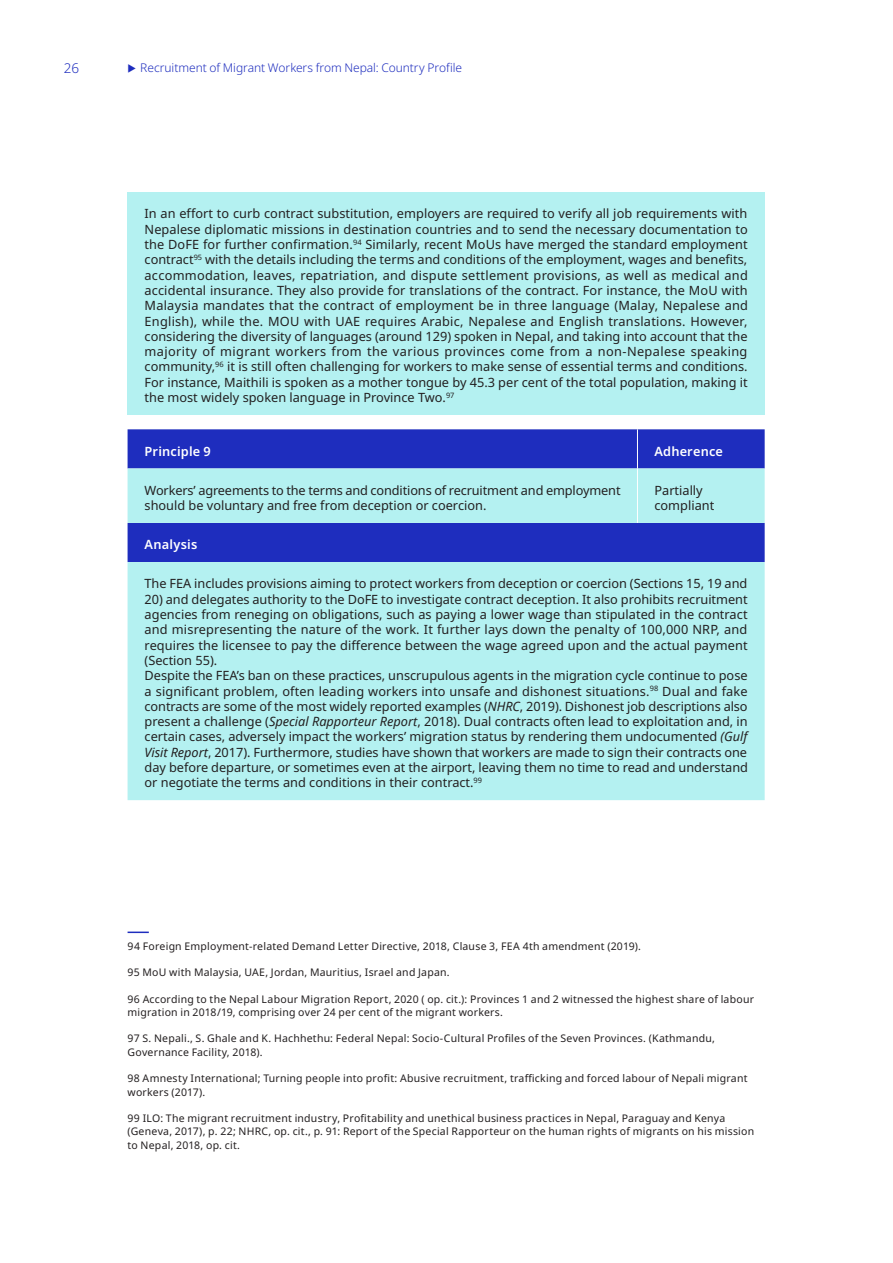
<style>
.page{position:relative;width:893px;height:1263px;background:#fff}
.page>*{position:absolute;margin:0;border:0;box-sizing:border-box;transform-origin:0 0}
.t1{font:300 13.5px "Noto Sans";color:#1e2dbe}
.Table_text_left_alig{font:12.75px/15.3px "Noto Sans";color:#231f20;text-align:justify}
.Table_subtitle_left{font:600 12.75px "Noto Sans";letter-spacing:.015em;color:#fff}
.t2{font:300 12px "Noto Sans";letter-spacing:-.005em;color:#1e2dbe}
.Footnotes{font:10.5px/13.5px "Noto Sans";letter-spacing:.02em;color:#231f20}
.s1{font-style:italic}
</style>
<div class="page">
<div style="left:128px;top:192px;width:637px;height:223px;background:#b4f1f1"></div>
<div style="left:128px;top:429px;width:637px;height:39px;background:#1e2dbe"></div>
<svg style="left:128px;top:468px;width:637px;height:332px;fill:#b4f1f1"></svg>
<hr style="left:637px;top:429px;width:1px;height:39px;background:#fff">
<hr style="left:637px;top:468px;width:1px;height:55px;background:#fff">
<hr style="left:128px;top:931px;width:21px;height:2px;background:#1e2dbe">
<p class="t1" style="left:64px;top:59px;width:17px">26</p>
<p class="t2" style="left:140px;top:60px;width:323px">Recruitment of Migrant Workers from Nepal: Country Profile</p>
<p class="Table_text_left_alig" style="left:145px;top:206px;width:605px">In an effort to curb contract substitution, employers are required to verify all job requirements with Nepalese diplomatic missions in destination countries and to send the necessary documentation to the DoFE for further confirmation.<sup>94</sup> Similarly, recent MoUs have merged the standard employment contract<sup>95</sup> with the details including the terms and conditions of the employment, wages and benefits, accommodation, leaves, repatriation, and dispute settlement provisions, as well as medical and accidental insurance. They also provide for translations of the contract. For instance, the MoU with Malaysia mandates that the contract of employment be in three language (Malay, Nepalese and English), while the. MOU with UAE requires Arabic, Nepalese and English translations. However, considering the diversity of languages (around 129) spoken in Nepal, and taking into account that the majority of migrant workers from the various provinces come from a non-Nepalese speaking community,<sup>96</sup> it is still often challenging for workers to make sense of essential terms and conditions.<br>For instance, Maithili is spoken as a mother tongue by 45.3 per cent of the total population, making it the most widely spoken language in Province Two.<sup>97</sup></p>
<p class="Table_subtitle_left" style="left:145px;top:442px;width:68px">Principle 9</p>
<p class="Table_subtitle_left" style="left:654px;top:442px;width:70px">Adherence</p>
<p class="Table_text_left_alig" style="left:145px;top:483px;width:478px">Workers’ agreements to the terms and conditions of recruitment and employment should be voluntary and free from deception or coercion.</p>
<p class="Table_text_left_alig" style="left:654px;top:483px;width:61px">Partially compliant</p>
<p class="Table_subtitle_left" style="left:145px;top:536px;width:54px">Analysis</p>
<p class="Table_text_left_alig" style="left:145px;top:576px;width:604px">The FEA includes provisions aiming to protect workers from deception or coercion (Sections 15, 19 and</p>
<p class="Table_text_left_alig" style="left:145px;top:592px;width:605px">20) and delegates authority to the DoFE to investigate contract deception. It also prohibits recruitment agencies from reneging on obligations, such as paying a lower wage than stipulated in the contract and misrepresenting the nature of the work. It further lays down the penalty of 100,000 NRP, and requires the licensee to pay the difference between the wage agreed upon and the actual payment (Section 55).</p>
<p class="Table_text_left_alig" style="left:145px;top:668px;width:605px">Despite the FEA’s ban on these practices, unscrupulous agents in the migration cycle continue to pose a significant problem, often leading workers into unsafe and dishonest situations.<sup>98</sup> Dual and fake contracts are some of the most widely reported examples (<span class="s1">NHRC</span>, 2019). Dishonest job descriptions also present a challenge (<span class="s1">Special Rapporteur Report</span>, 2018). Dual contracts often lead to exploitation and, in certain cases, adversely impact the workers’ migration status by rendering them undocumented <span class="s1">(Gulf Visit Report</span>, 2017). Furthermore, studies have shown that workers are made to sign their contracts one day before departure, or sometimes even at the airport, leaving them no time to read and understand or negotiate the terms and conditions in their contract.<sup>99</sup></p>
<p class="Footnotes" style="left:128px;top:940px;width:515px">94 Foreign Employment-related Demand Letter Directive, 2018, Clause 3, FEA 4th amendment (2019).</p>
<p class="Footnotes" style="left:128px;top:966px;width:324px">95 MoU with Malaysia, UAE, Jordan, Mauritius, Israel and Japan.</p>
<p class="Footnotes" style="left:128px;top:992px;width:628px">96 According to the Nepal Labour Migration Report, 2020 ( op. cit.): Provinces 1 and 2 witnessed the highest share of labour migration in 2018/19, comprising over 24 per cent of the migrant workers.</p>
<p class="Footnotes" style="left:128px;top:1032px;width:589px">97 S. Nepali., S. Ghale and K. Hachhethu: Federal Nepal: Socio-Cultural Profiles of the Seven Provinces. (Kathmandu,<br>Governance Facility, 2018).</p>
<p class="Footnotes" style="left:128px;top:1072px;width:621px">98 Amnesty International; Turning people into profit: Abusive recruitment, trafficking and forced labour of Nepali migrant workers (2017).</p>
<p class="Footnotes" style="left:128px;top:1111px;width:628px">99 ILO: The migrant recruitment industry, Profitability and unethical business practices in Nepal, Paraguay and Kenya (Geneva, 2017), p. 22; NHRC, op. cit., p. 91: Report of the Special Rapporteur on the human rights of migrants on his mission to Nepal, 2018, op. cit.</p>
</div>
